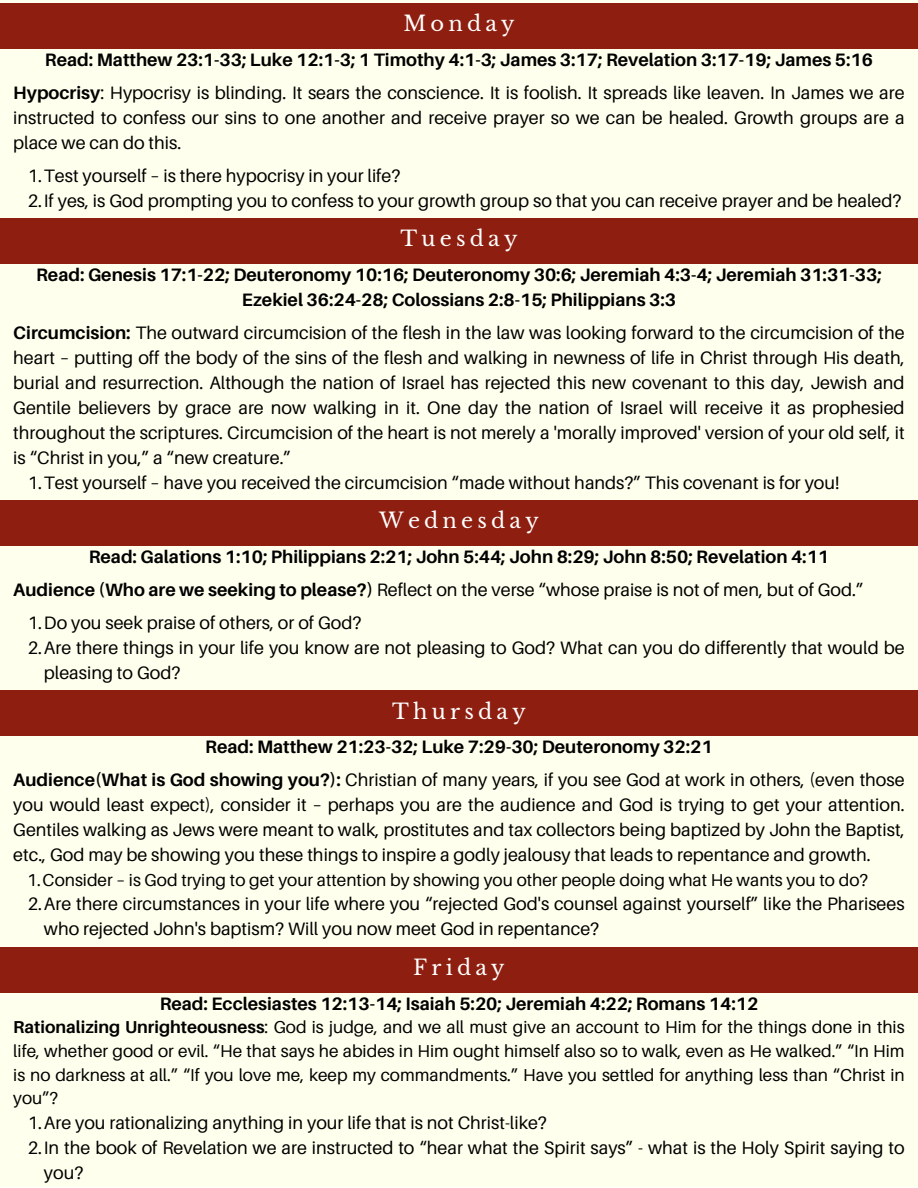
<style>
.page{position:relative;width:918px;height:1188px;background:#fff}
.page>*{position:absolute;margin:0;border:0;box-sizing:border-box;transform-origin:0 0}
.t1{font:21px "Libre Baskerville";letter-spacing:.2em;color:#fff}
.t2{font:18px/25px "Aileron";color:#000;text-align:justify}
.t3{font:700 18px/25px "Aileron";color:#000;text-align:center}
.t4{font:17.25px/23.7px "Aileron";color:#000;text-align:justify}
.s1{font-weight:700}
</style>
<div class="page">
<div style="left:0;top:0;width:918px;height:1187px;background:#ffe"></div>
<div style="left:0;top:218px;width:918px;height:46px;background:#8e1f10"></div>
<div style="left:0;top:500px;width:918px;height:46px;background:#8e1f10"></div>
<div style="left:0;top:690px;width:918px;height:46px;background:#8e1f10"></div>
<div style="left:0;top:947px;width:918px;height:46px;background:#8e1f10"></div>
<div style="left:0;top:3px;width:918px;height:46px;background:#8e1f10"></div>
<p class="t1" style="left:403px;top:11px;width:113px">Monday</p>
<h1 class="t3" style="left:45px;top:46px;width:830px">Read: Matthew 23:1-33; Luke 12:1-3; 1 Timothy 4:1-3; James 3:17; Revelation 3:17-19; James 5:16</h1>
<p class="t2" style="left:13px;top:79px;width:893px"><span class="s1">Hypocrisy</span>: Hypocrisy is blinding. It sears the conscience. It is foolish. It spreads like leaven. In James we are instructed to confess our sins to one another and receive prayer so we can be healed. Growth groups are a place we can do this.</p>
<p class="t2" style="left:28px;top:162px;width:374px">1.Test yourself – is there hypocrisy in your life?</p>
<p class="t2" style="left:28px;top:187px;width:875px">2.If yes, is God prompting you to confess to your growth group so that you can receive prayer and be healed?</p>
<h1 class="t1" style="left:401px;top:226px;width:118px">Tuesday</h1>
<h2 class="t3" style="left:36px;top:262px;width:847px">Read: Genesis 17:1-22; Deuteronomy 10:16; Deuteronomy 30:6; Jeremiah 4:3-4; Jeremiah 31:31-33;<br>Ezekiel 36:24-28; Colossians 2:8-15; Philippians 3:3</h2>
<p class="t2" style="left:13px;top:320px;width:893px"><span class="s1">Circumcision:</span> The outward circumcision of the flesh in the law was looking forward to the circumcision of the heart – putting off the body of the sins of the flesh and walking in newness of life in Christ through His death, burial and resurrection. Although the nation of Israel has rejected this new covenant to this day, Jewish and Gentile believers by grace are now walking in it. One day the nation of Israel will receive it as prophesied throughout the scriptures. Circumcision of the heart is not merely a 'morally improved' version of your old self, it is “Christ in you,” a “new creature.”</p>
<p class="t2" style="left:28px;top:470px;width:813px">1.Test yourself – have you received the circumcision “made without hands?” This covenant is for you!</p>
<p class="t1" style="left:379px;top:508px;width:161px">Wednesday</p>
<h1 class="t3" style="left:89px;top:544px;width:742px">Read: Galations 1:10; Philippians 2:21; John 5:44; John 8:29; John 8:50; Revelation 4:11</h1>
<h2 class="t2" style="left:13px;top:577px;width:852px"><span class="s1">Audience (Who are we seeking to please?)</span> Reflect on the verse “whose praise is not of men, but of God.”</h2>
<p class="t2" style="left:28px;top:610px;width:335px">1.Do you seek praise of others, or of God?</p>
<p class="t2" style="left:44px;top:635px;width:862px;text-indent:-16px">2.Are there things in your life you know are not pleasing to God? What can you do differently that would be pleasing to God?</p>
<h1 class="t1" style="left:392px;top:698px;width:135px">Thursday</h1>
<h2 class="t3" style="left:205px;top:734px;width:509px">Read: Matthew 21:23-32; Luke 7:29-30; Deuteronomy 32:21</h2>
<p class="t2" style="left:13px;top:767px;width:893px"><span class="s1">Audience(What is God showing you?):</span> Christian of many years, if you see God at work in others, (even those you would least expect), consider it – perhaps you are the audience and God is trying to get your attention.<br>Gentiles walking as Jews were meant to walk, prostitutes and tax collectors being baptized by John the Baptist, etc., God may be showing you these things to inspire a godly jealousy that leads to repentance and growth.</p>
<p class="t4" style="left:27px;top:867px;width:842px">1.Consider – is God trying to get your attention by showing you other people doing what He wants you to do?</p>
<p class="t2" style="left:44px;top:891px;width:862px;text-indent:-16px">2.Are there circumstances in your life where you “rejected God's counsel against yourself” like the Pharisees who rejected John's baptism? Will you now meet God in repentance?</p>
<h1 class="t1" style="left:413px;top:954px;width:93px">Friday</h1>
<h2 class="t3" style="left:160px;top:991px;width:600px">Read: Ecclesiastes 12:13-14; Isaiah 5:20; Jeremiah 4:22; Romans 14:12</h2>
<p class="t4" style="left:13px;top:1015px;width:893px"><span class="s1">Rationalizing Unrighteousness</span>: God is judge, and we all must give an account to Him for the things done in this life, whether good or evil. “He that says he abides in Him ought himself also so to walk, even as He walked.” “In Him is no darkness at all.” “If you love me, keep my commandments.” Have you settled for anything less than “Christ in you”?</p>
<p class="t2" style="left:28px;top:1110px;width:521px">1.Are you rationalizing anything in your life that is not Christ-like?</p>
<p class="t2" style="left:44px;top:1135px;width:862px;text-indent:-16px">2.In the book of Revelation we are instructed to “hear what the Spirit says” - what is the Holy Spirit saying to you?</p>
</div>
